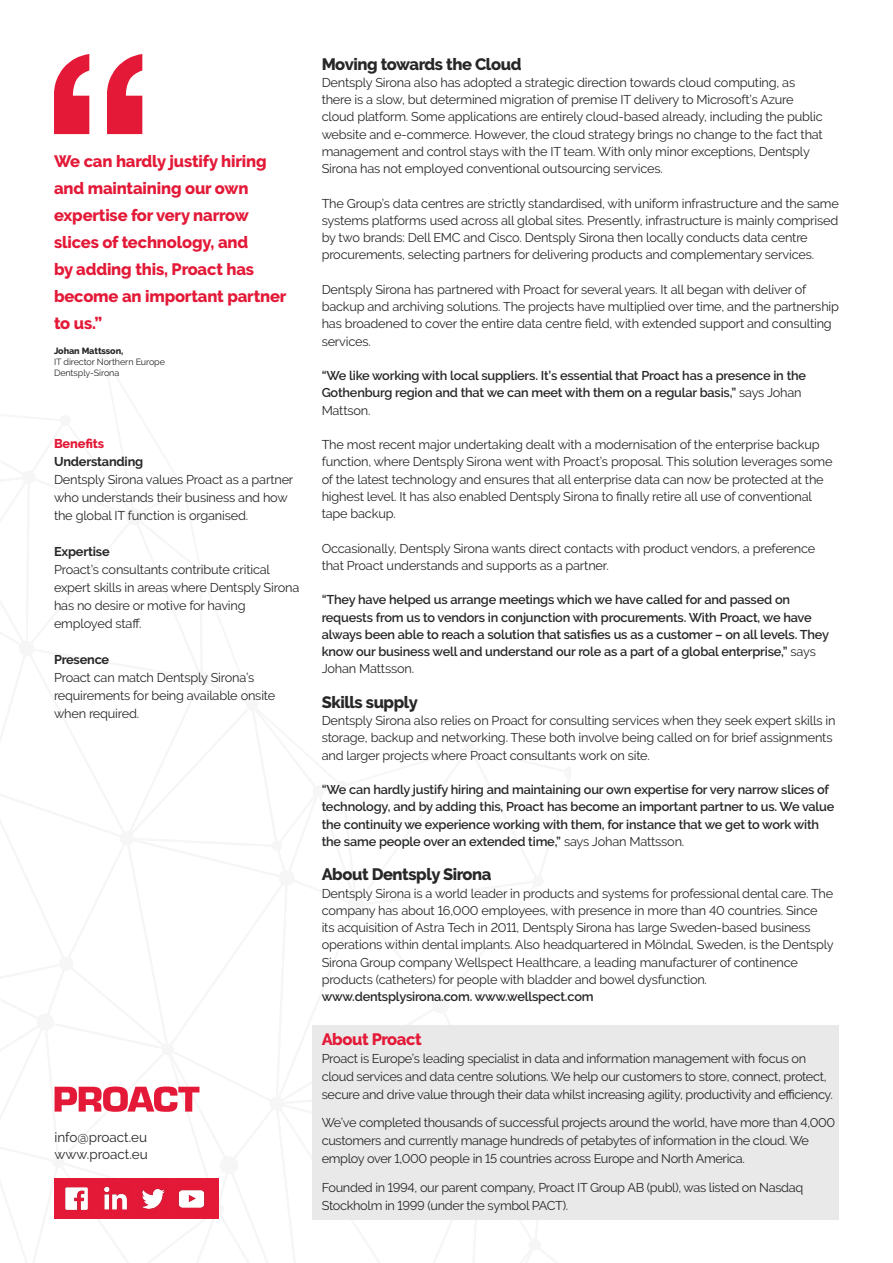
<style>
.page{position:relative;width:893px;height:1263px;background:#fff}
.page>*{position:absolute;margin:0;border:0;box-sizing:border-box;transform-origin:0 0}
.t1{font:800 16.5px/27px "Raleway";letter-spacing:-.01em;color:#e31937}
.t2{font:800 16.5px "Raleway";letter-spacing:-.025em;color:#282727}
.t3{font:13.5px/16.5px "Raleway";color:#282727}
.t4{font:12.75px/17.2px "Raleway";letter-spacing:-.015em;color:#282727}
.t5{font:600 12.75px/17.2px "Raleway";letter-spacing:-.015em;color:#282727}
.t6{font:700 12.75px "Raleway";letter-spacing:-.015em;color:#282727}
.t7{font:800 12.75px "Raleway";letter-spacing:-.01em;color:#e31937}
.t8{font:9px/10.8px "Raleway";letter-spacing:-.01em;color:#282727}
.t9{font:800 9px "Raleway";letter-spacing:-.01em;color:#282727}
.s1{font-weight:400}
</style>
<div class="page">
<div style="left:313px;top:1025px;width:526px;height:194px;background:#eae9e9"></div>
<svg style="left:54px;top:54px;width:88px;height:80px"></svg>
<svg style="left:54px;top:1025px;width:518px;height:195px"></svg>
<p class="t1" style="left:54px;top:147px;width:234px">We can hardly justify hiring and maintaining our own expertise for very narrow slices of technology, and<br>by adding this, Proact has become an important partner to us.”</p>
<p class="t9" style="left:54px;top:346px;width:71px">Johan Mattsson,</p>
<p class="t8" style="left:54px;top:357px;width:113px">IT director Northern Europe<br>Dentsply-Sirona</p>
<p class="t7" style="left:54px;top:436px;width:52px">Benefits</p>
<p class="t6" style="left:54px;top:454px;width:91px">Understanding</p>
<p class="t4" style="left:54px;top:470px;width:241px;line-height:18px">Dentsply Sirona values Proact as a partner who understands their business and how the global IT function is organised.</p>
<p class="t6" style="left:54px;top:544px;width:57px">Expertise</p>
<p class="t4" style="left:54px;top:560px;width:247px;line-height:18px">Proact’s consultants contribute critical expert skills in areas where Dentsply Sirona has no desire or motive for having employed staff.</p>
<p class="t6" style="left:54px;top:652px;width:57px">Presence</p>
<p class="t4" style="left:54px;top:668px;width:223px;line-height:18px">Proact can match Dentsply Sirona’s requirements for being available onsite when required.</p>
<p class="t3" style="left:55px;top:1129px;width:95px">info@proact.eu www.proact.eu</p>
<p class="t2" style="left:322px;top:54px;width:201px">Moving towards the Cloud</p>
<p class="t4" style="left:322px;top:74px;width:503px">Dentsply Sirona also has adopted a strategic direction towards cloud computing, as there is a slow, but determined migration of premise IT delivery to Microsoft’s Azure cloud platform. Some applications are entirely cloud-based already, including the public website and e-commerce. However, the cloud strategy brings no change to the fact that management and control stays with the IT team. With only minor exceptions, Dentsply Sirona has not employed conventional outsourcing services.</p>
<p class="t4" style="left:322px;top:194px;width:519px">The Group’s data centres are strictly standardised, with uniform infrastructure and the same systems platforms used across all global sites. Presently, infrastructure is mainly comprised by two brands: Dell EMC and Cisco. Dentsply Sirona then locally conducts data centre procurements, selecting partners for delivering products and complementary services.</p>
<p class="t4" style="left:322px;top:281px;width:519px">Dentsply Sirona has partnered with Proact for several years. It all began with deliver of backup and archiving solutions. The projects have multiplied over time, and the partnership has broadened to cover the entire data centre field, with extended support and consulting services.</p>
<p class="t5" style="left:322px;top:367px;width:486px">“We like working with local suppliers. It’s essential that Proact has a presence in the<br>Gothenburg region and that we can meet with them on a regular basis,” <span class="s1">says Johan<br>Mattson.</span></p>
<p class="t4" style="left:322px;top:436px;width:512px">The most recent major undertaking dealt with a modernisation of the enterprise backup function, where Dentsply Sirona went with Proact’s proposal. This solution leverages some of the latest technology and ensures that all enterprise data can now be protected at the highest level. It has also enabled Dentsply Sirona to finally retire all use of conventional tape backup.</p>
<p class="t4" style="left:322px;top:539px;width:495px">Occasionally, Dentsply Sirona wants direct contacts with product vendors, a preference that Proact understands and supports as a partner.</p>
<p class="t5" style="left:322px;top:591px;width:509px">“They have helped us arrange meetings which we have called for and passed on requests from us to vendors in conjunction with procurements. With Proact, we have always been able to reach a solution that satisfies us as a customer – on all levels. They know our business well and understand our role as a part of a global enterprise,” <span class="s1">says Johan Mattsson.</span></p>
<p class="t2" style="left:322px;top:693px;width:98px">Skills supply</p>
<p class="t4" style="left:322px;top:712px;width:515px">Dentsply Sirona also relies on Proact for consulting services when they seek expert skills in storage, backup and networking. These both involve being called on for brief assignments and larger projects where Proact consultants work on site.</p>
<p class="t5" style="left:322px;top:781px;width:514px">“We can hardly justify hiring and maintaining our own expertise for very narrow slices of technology, and by adding this, Proact has become an important partner to us. We value the continuity we experience working with them, for instance that we get to work with the same people over an extended time,” <span class="s1">says Johan Mattsson.</span></p>
<p class="t2" style="left:322px;top:865px;width:171px">About Dentsply Sirona</p>
<p class="t4" style="left:322px;top:884px;width:514px">Dentsply Sirona is a world leader in products and systems for professional dental care. The company has about 16,000 employees, with presence in more than 40 countries. Since<br>its acquisition of Astra Tech in 2011, Dentsply Sirona has large Sweden-based business operations within dental implants. Also headquartered in Mölndal, Sweden, is the Dentsply Sirona Group company Wellspect Healthcare, a leading manufacturer of continence products (catheters) for people with bladder and bowel dysfunction.</p>
<p class="t5" style="left:322px;top:988px;width:273px">www.dentsplysirona.com. www.wellspect.com</p>
<p class="t1" style="left:322px;top:1025px;width:102px">About Proact</p>
<p class="t4" style="left:322px;top:1049px;width:513px;line-height:18px">Proact is Europe’s leading specialist in data and information management with focus on cloud services and data centre solutions. We help our customers to store, connect, protect, secure and drive value through their data whilst increasing agility, productivity and efficiency.</p>
<p class="t4" style="left:322px;top:1113px;width:515px;line-height:18px">We’ve completed thousands of successful projects around the world, have more than 4,000 customers and currently manage hundreds of petabytes of information in the cloud. We employ over 1,000 people in 15 countries across Europe and North America.</p>
<p class="t4" style="left:322px;top:1178px;width:483px;line-height:18px">Founded in 1994, our parent company, Proact IT Group AB (publ), was listed on Nasdaq<br>Stockholm in 1999 (under the symbol PACT).</p>
</div>
